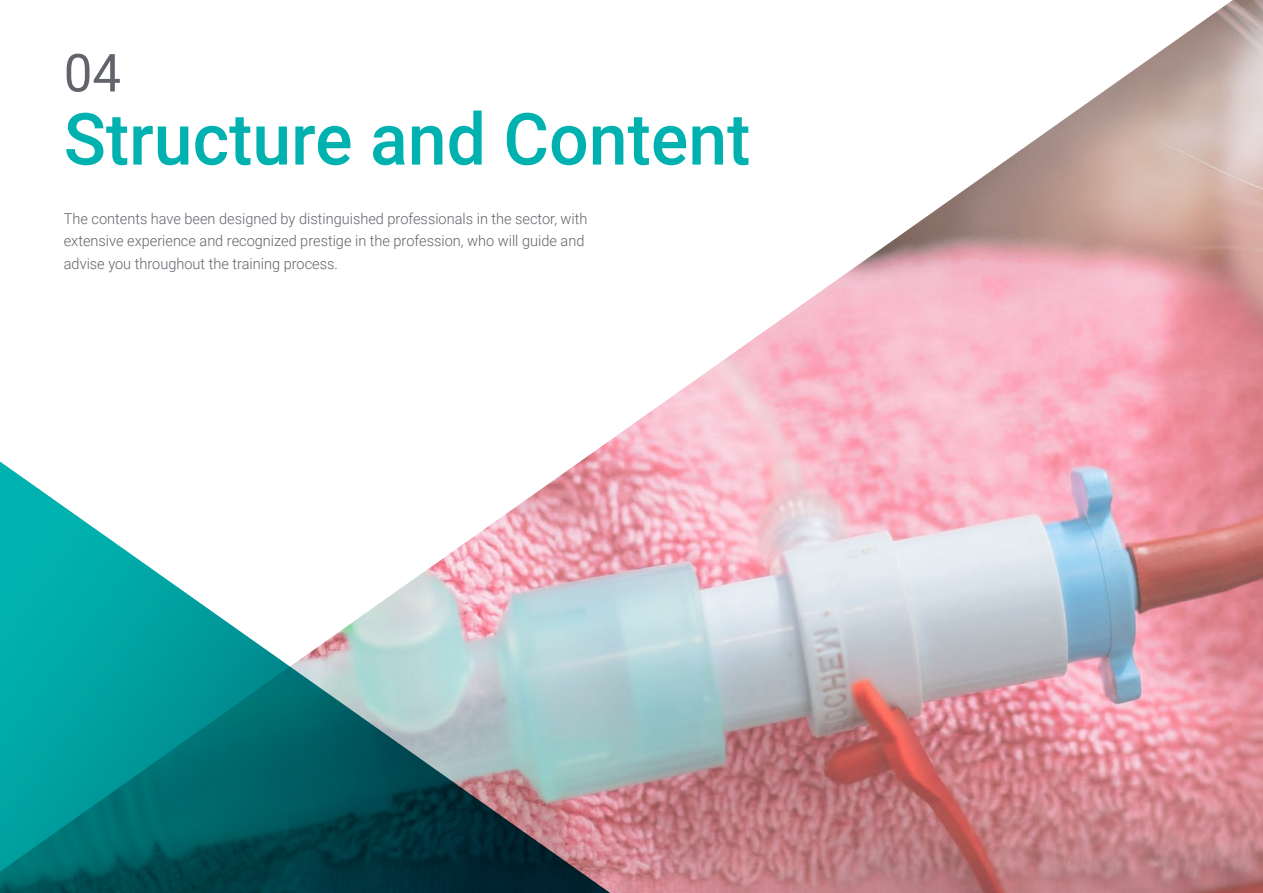
<style>
.page{position:relative;width:1263px;height:893px;background:#fff}
.page>*{position:absolute;margin:0;border:0;box-sizing:border-box;transform-origin:0 0}
.t1{font:500 72px "Roboto";color:#00b2af}
.t2{font:52.5px "Roboto";color:#61646a}
.t3{font:300 15px/22.5px "Roboto";color:#61646a}
</style>
<div class="page">
<img style="left:602px;top:0;width:661px;height:893px">
<svg style="left:0;top:446px;width:640px;height:447px"></svg>
<h2 class="t2" style="left:64px;top:36px;width:59px">04</h2>
<h1 class="t1" style="left:64px;top:89px;width:688px">Structure and Content</h1>
<p class="t3" style="left:64px;top:207px;width:525px">The contents have been designed by distinguished professionals in the sector, with extensive experience and recognized prestige in the profession, who will guide and advise you throughout the training process.</p>
</div>
